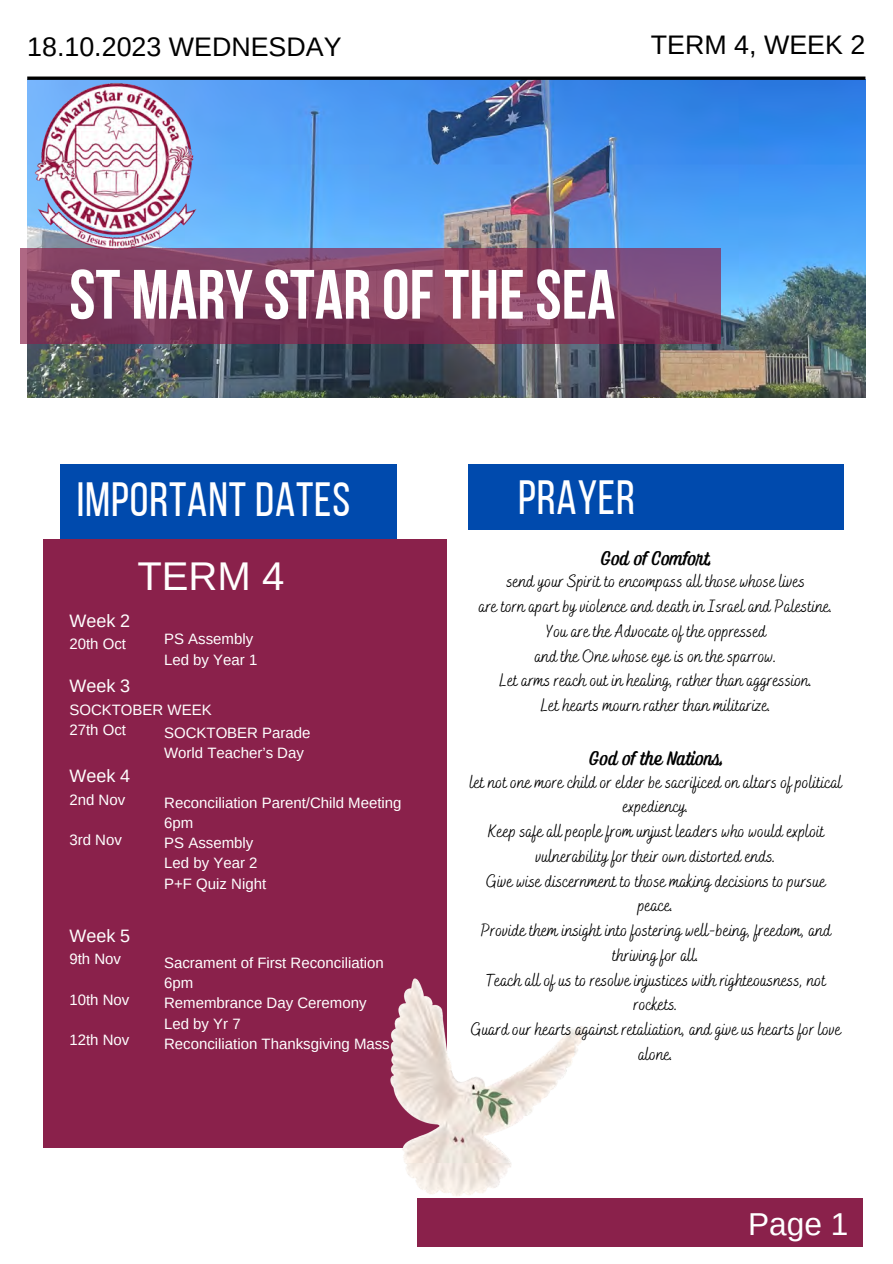
<style>
.page{position:relative;width:893px;height:1264px;background:#fff}
.page>*{position:absolute;margin:0;border:0;box-sizing:border-box;transform-origin:0 0}
.t1{font:69.6px "Bebas Neue Cyrillic";color:#fff}
.t2{font:47.85px "Bebas Neue";letter-spacing:.015em;color:#fff}
.t3{font:40.05px "Arimo";color:#fffefe}
.t4{font:31.65px "Arimo";color:#fff}
.t5{font:29.4px/40.5px "Arimo";color:#fff}
.t6{font:26.85px "Arimo";color:#000}
.t7{font:19.5px "Ayr Tropika Island Script Casual";color:#000}
.t8{font:18px/24.8px "Bakerie Smooth";color:#000;text-align:center}
.t9{font:18px "Arimo";color:#fff}
.t10{font:15px "Arimo";color:#fff}
</style>
<div class="page">
<img style="left:28px;top:80px;width:837px;height:317px">
<svg style="left:20px;top:249px;width:700px;height:95px;background:#824063"></svg>
<svg style="left:27px;top:76px;width:838px;height:4px;background:#232427"></svg>
<div style="left:60px;top:464px;width:337px;height:75px;background:#004aad"></div>
<div style="left:468px;top:464px;width:375px;height:66px;background:#004aad"></div>
<img style="left:30px;top:80px;width:171px;height:171px">
<div style="left:43px;top:539px;width:403px;height:608px;background:#8a214b"></div>
<div style="left:417px;top:1197px;width:445px;height:49px;background:#8a214b"></div>
<img style="left:390px;top:978px;width:195px;height:218px">
<p class="t6" style="left:27px;top:32px;width:316px">18.10.2023 WEDNESDAY</p>
<p class="t6" style="left:650px;top:29px;width:216px">TERM 4, WEEK 2</p>
<p class="t1" style="left:69px;top:266px;width:547px">ST MARY STAR OF THE SEA</p>
<p class="t2" style="left:77px;top:479px;width:275px">IMPORTANT DATES</p>
<p class="t2" style="left:518px;top:478px;width:118px">PRAYER</p>
<p class="t3" style="left:137px;top:553px;width:148px">TERM 4</p>
<p class="t9" style="left:69px;top:610px;width:62px">Week 2</p>
<p class="t10" style="left:69px;top:636px;width:58px">20th Oct</p>
<p class="t9" style="left:69px;top:676px;width:62px">Week 3</p>
<p class="t10" style="left:69px;top:701px;width:144px">SOCKTOBER WEEK</p>
<p class="t10" style="left:69px;top:721px;width:58px">27th Oct</p>
<p class="t9" style="left:69px;top:765px;width:62px">Week 4</p>
<p class="t10" style="left:69px;top:791px;width:57px">2nd Nov</p>
<p class="t10" style="left:69px;top:831px;width:54px">3rd Nov</p>
<p class="t10" style="left:164px;top:630px;width:91px">PS Assembly</p>
<p class="t10" style="left:164px;top:651px;width:95px">Led by Year 1</p>
<p class="t10" style="left:164px;top:724px;width:148px">SOCKTOBER Parade</p>
<p class="t10" style="left:164px;top:744px;width:141px">World Teacher’s Day</p>
<p class="t10" style="left:164px;top:794px;width:239px">Reconciliation Parent/Child Meeting</p>
<p class="t10" style="left:164px;top:814px;width:31px">6pm</p>
<p class="t10" style="left:164px;top:834px;width:91px">PS Assembly</p>
<p class="t10" style="left:164px;top:854px;width:95px">Led by Year 2</p>
<p class="t10" style="left:164px;top:875px;width:103px">P+F Quiz Night</p>
<p class="t9" style="left:69px;top:925px;width:62px">Week 5</p>
<p class="t10" style="left:69px;top:950px;width:53px">9th Nov</p>
<p class="t10" style="left:69px;top:991px;width:61px">10th Nov</p>
<p class="t10" style="left:69px;top:1031px;width:61px">12th Nov</p>
<p class="t5" style="left:43px;top:931px;width:332px">Lorem ipsum dolor sit amet,</p>
<p class="t10" style="left:164px;top:954px;width:221px">Sacrament of First Reconciliation</p>
<p class="t10" style="left:164px;top:974px;width:31px">6pm</p>
<p class="t10" style="left:164px;top:994px;width:204px">Remembrance Day Ceremony</p>
<p class="t10" style="left:164px;top:1015px;width:78px">Led by Yr 7</p>
<p class="t10" style="left:164px;top:1035px;width:227px">Reconciliation Thanksgiving Mass</p>
<p class="t5" style="left:43px;top:971px;width:332px;text-align:right">consectetur<br>adipiscing elit, sed do</p>
<p class="t7" style="left:600px;top:545px;width:112px">God of Comfort,</p>
<p class="t8" style="left:507px;top:570px;width:300px">send your Spirit to encompass all those whose lives</p>
<p class="t8" style="left:479px;top:595px;width:355px">are torn apart by violence and death in Israel and Palestine.</p>
<p class="t8" style="left:545px;top:620px;width:222px">You are the Advocate of the oppressed</p>
<p class="t8" style="left:534px;top:644px;width:244px">and the One whose eye is on the sparrow.</p>
<p class="t8" style="left:499px;top:669px;width:315px">Let arms reach out in healing, rather than aggression.</p>
<p class="t8" style="left:540px;top:694px;width:232px">Let hearts mourn rather than militarize.</p>
<p class="t7" style="left:589px;top:745px;width:135px">God of the Nations,</p>
<p class="t8" style="left:470px;top:770px;width:374px">let not one more child or elder be sacrificed on altars of political expediency.</p>
<p class="t8" style="left:487px;top:820px;width:338px">Keep safe all people from unjust leaders who would exploit</p>
<p class="t8" style="left:536px;top:844px;width:242px">vulnerability for their own distorted ends.</p>
<p class="t8" style="left:486px;top:869px;width:341px">Give wise discernment to those making decisions to pursue peace.</p>
<p class="t8" style="left:481px;top:919px;width:352px">Provide them insight into fostering well-being, freedom, and thriving for all.</p>
<p class="t8" style="left:486px;top:968px;width:341px">Teach all of us to resolve injustices with righteousness, not rockets.</p>
<p class="t8" style="left:471px;top:1017px;width:372px">Guard our hearts against retaliation, and give us hearts for love alone.</p>
<p class="t4" style="left:748px;top:1205px;width:102px">Page 1</p>
</div>
